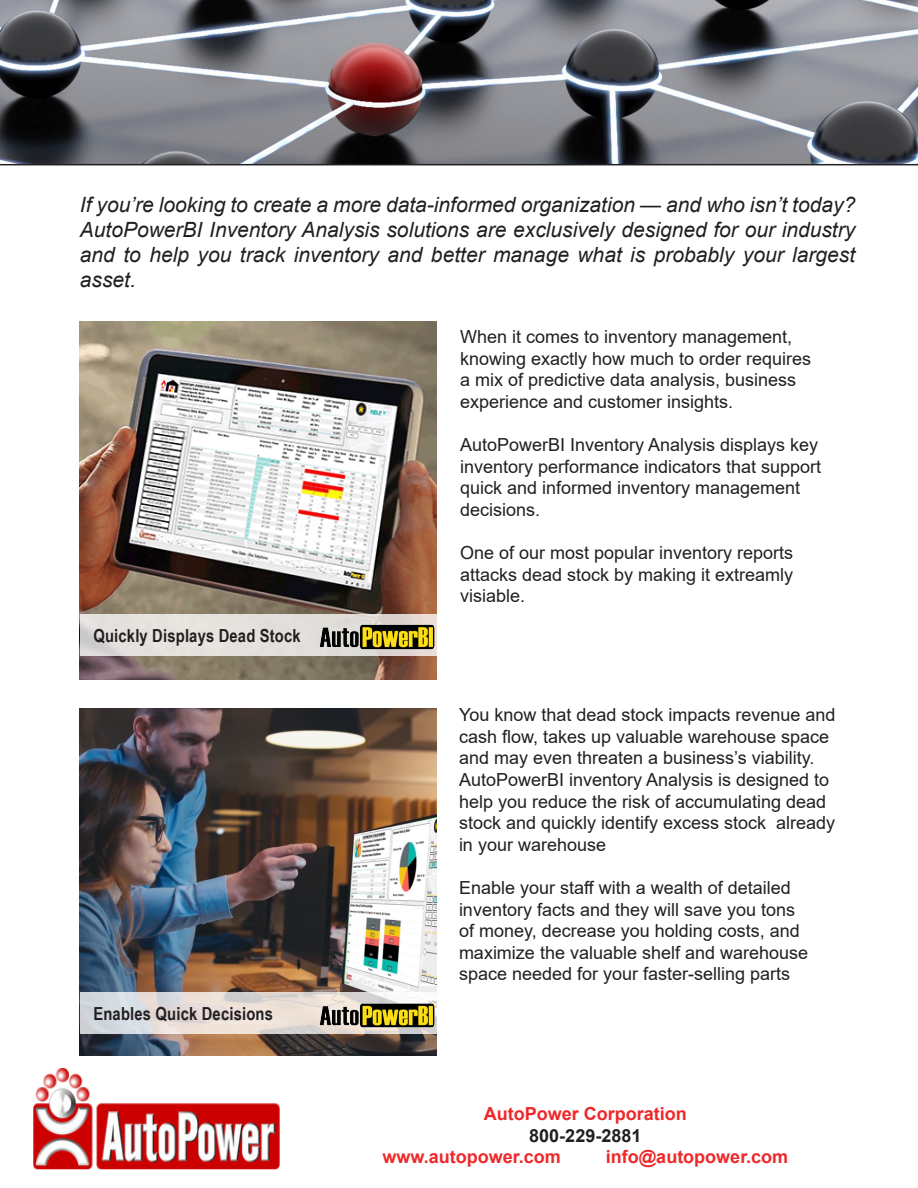
<style>
.page{position:relative;width:918px;height:1188px;background:#fff}
.page>*{position:absolute;margin:0;border:0;box-sizing:border-box;transform-origin:0 0}
.t1{font:italic 21px/25.2px "Arial";color:#231f20;text-align:justify}
.t2{font:18px/21.6px "Arial";color:#231f20}
.t3{font:700 18px "Arial";color:#ee282a}
.t4{font:700 18px "Arial Narrow";letter-spacing:.01em;color:#231f20}
.t5{font:700 18px "Arial";color:#231f20}
</style>
<div class="page">
<svg style="left:0;top:0;width:918px;height:165px;background:#77767c"></svg>
<img style="left:33px;top:1068px;width:247px;height:102px">
<img style="left:80px;top:321px;width:356px;height:359px">
<svg style="left:80px;top:614px;width:356px;height:42px;background:#e2dfdb"></svg>
<img style="left:317px;top:618px;width:119px;height:34px">
<img style="left:80px;top:708px;width:356px;height:347px">
<svg style="left:80px;top:993px;width:356px;height:41px;background:#e1dbd9"></svg>
<img style="left:317px;top:996px;width:119px;height:35px">
<p class="t1" style="left:80px;top:192px;width:777px">If you’re looking to create a more data-informed organization — and who isn’t today?<br>AutoPowerBI Inventory Analysis solutions are exclusively designed for our industry and to help you track inventory and better manage what is probably your largest asset.</p>
<p class="t4" style="left:93px;top:622px;width:209px">Quickly Displays Dead Stock</p>
<p class="t4" style="left:93px;top:1000px;width:181px">Enables Quick Decisions</p>
<p class="t2" style="left:460px;top:326px;width:353px">When it comes to inventory management, knowing exactly how much to order requires a mix of predictive data analysis, business experience and customer insights.</p>
<p class="t2" style="left:460px;top:434px;width:363px">AutoPowerBI Inventory Analysis displays key inventory performance indicators that support quick and informed inventory management decisions.</p>
<p class="t2" style="left:460px;top:542px;width:335px;text-align:justify">One of our most popular inventory reports attacks dead stock by making it extreamly visiable.</p>
<p class="t2" style="left:459px;top:704px;width:378px">You know that dead stock impacts revenue and cash flow, takes up valuable warehouse space and may even threaten a business’s viability.<br>AutoPowerBI inventory Analysis is designed to help you reduce the risk of accumulating dead stock and quickly identify excess stock already in your warehouse</p>
<p class="t2" style="left:459px;top:877px;width:351px">Enable your staff with a wealth of detailed inventory facts and they will save you tons of money, decrease you holding costs, and maximize the valuable shelf and warehouse space needed for your faster-selling parts</p>
<p class="t3" style="left:484px;top:1101px;width:205px">AutoPower Corporation</p>
<p class="t5" style="left:529px;top:1123px;width:114px">800-229-2881</p>
<p class="t3" style="left:382px;top:1144px;width:180px">www.autopower.com</p>
<p class="t3" style="left:606px;top:1144px;width:184px">info@autopower.com</p>
</div>
